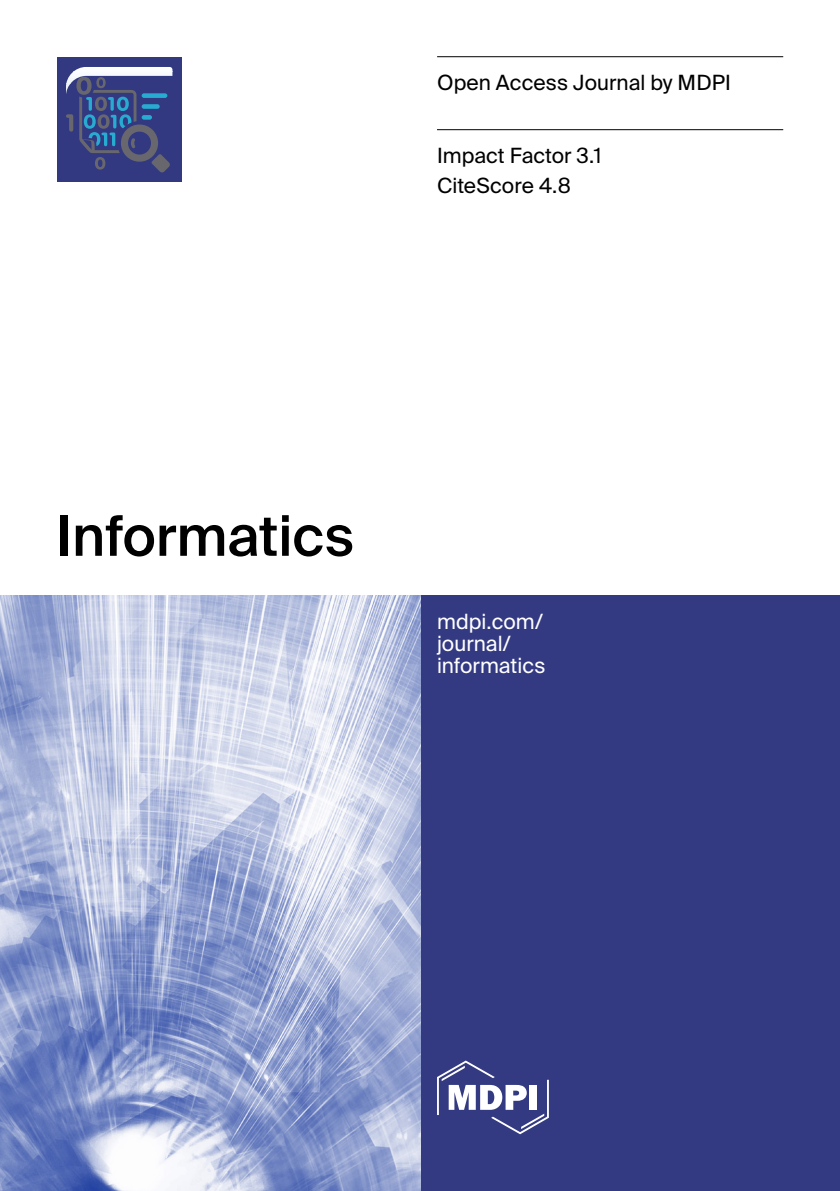
<style>
.page{position:relative;width:840px;height:1191px;background:#fff}
.page>*{position:absolute;margin:0;border:0;box-sizing:border-box;transform-origin:0 0}
.t1{font:500 56px "Suisse Intl";color:#000}
.t2{font:21px/30px "Suisse Intl";color:#000}
.t3{font:21px/22px "Suisse Intl";color:#fff}
</style>
<div class="page">
<div style="left:420px;top:595px;width:419px;height:596px;background:#333a82"></div>
<img style="left:1px;top:595px;width:419px;height:596px">
<div style="left:57px;top:57px;width:124px;height:124px;background:#323981"></div>
<hr style="left:66px;top:67px;width:106px;height:1px;background:#fff">
<hr style="left:66px;top:68px;width:106px;height:1px;background:#fdfeff">
<hr style="left:66px;top:69px;width:106px;height:1px;background:#fcfdff">
<hr style="left:66px;top:70px;width:106px;height:1px;background:#fcfdff">
<hr style="left:66px;top:71px;width:106px;height:1px;background:#fafcfd">
<hr style="left:66px;top:72px;width:106px;height:1px;background:#f9fbfd">
<hr style="left:66px;top:73px;width:106px;height:1px;background:#f8fbfc">
<hr style="left:66px;top:74px;width:106px;height:1px;background:#f7f9fc">
<hr style="left:66px;top:75px;width:106px;height:1px;background:#f7f9fc">
<hr style="left:66px;top:76px;width:106px;height:1px;background:#f6f8fb">
<hr style="left:66px;top:77px;width:106px;height:1px;background:#f5f8fb">
<hr style="left:66px;top:78px;width:106px;height:1px;background:#f4f7fa">
<hr style="left:66px;top:79px;width:106px;height:1px;background:#f3f6fa">
<hr style="left:66px;top:80px;width:106px;height:1px;background:#f1f6fa">
<hr style="left:66px;top:81px;width:106px;height:1px;background:#f1f5f9">
<hr style="left:66px;top:82px;width:106px;height:1px;background:#f0f5f7">
<hr style="left:66px;top:83px;width:106px;height:1px;background:#eff4f7">
<hr style="left:66px;top:84px;width:106px;height:1px;background:#edf2f6">
<hr style="left:66px;top:85px;width:106px;height:1px;background:#ecf2f6">
<hr style="left:66px;top:86px;width:106px;height:1px;background:#ecf1f6">
<hr style="left:66px;top:87px;width:106px;height:1px;background:#ebf1f5">
<hr style="left:66px;top:88px;width:106px;height:1px;background:#eaf0f5">
<hr style="left:66px;top:89px;width:106px;height:1px;background:#e9eff5">
<hr style="left:66px;top:90px;width:106px;height:1px;background:#e8eff4">
<hr style="left:66px;top:91px;width:106px;height:1px;background:#e7eff4">
<hr style="left:66px;top:92px;width:106px;height:1px;background:#e6edf3">
<hr style="left:66px;top:93px;width:106px;height:1px;background:#e5edf3">
<hr style="left:66px;top:94px;width:106px;height:1px;background:#e4edf3">
<hr style="left:66px;top:95px;width:106px;height:1px;background:#e2ebf1">
<svg style="left:66px;top:77px;width:104px;height:96px"></svg>
<svg style="left:437px;top:1060px;width:111px;height:74px"></svg>
<hr style="left:437px;top:56px;width:345px;height:1px;background:#000">
<hr style="left:0;top:595px;width:1px;height:596px;background:#f4f6f3">
<hr style="left:437px;top:129px;width:345px;height:1px;background:#000">
<p class="t2" style="left:437px;top:68px;width:295px">Open Access Journal by MDPI</p>
<p class="t2" style="left:437px;top:141px;width:166px">Impact Factor 3.1<br>CiteScore 4.8</p>
<h1 class="t1" style="left:57px;top:504px;width:298px">Informatics</h1>
<p class="t3" style="left:437px;top:610px;width:110px">mdpi.com/ journal/ informatics</p>
</div>
